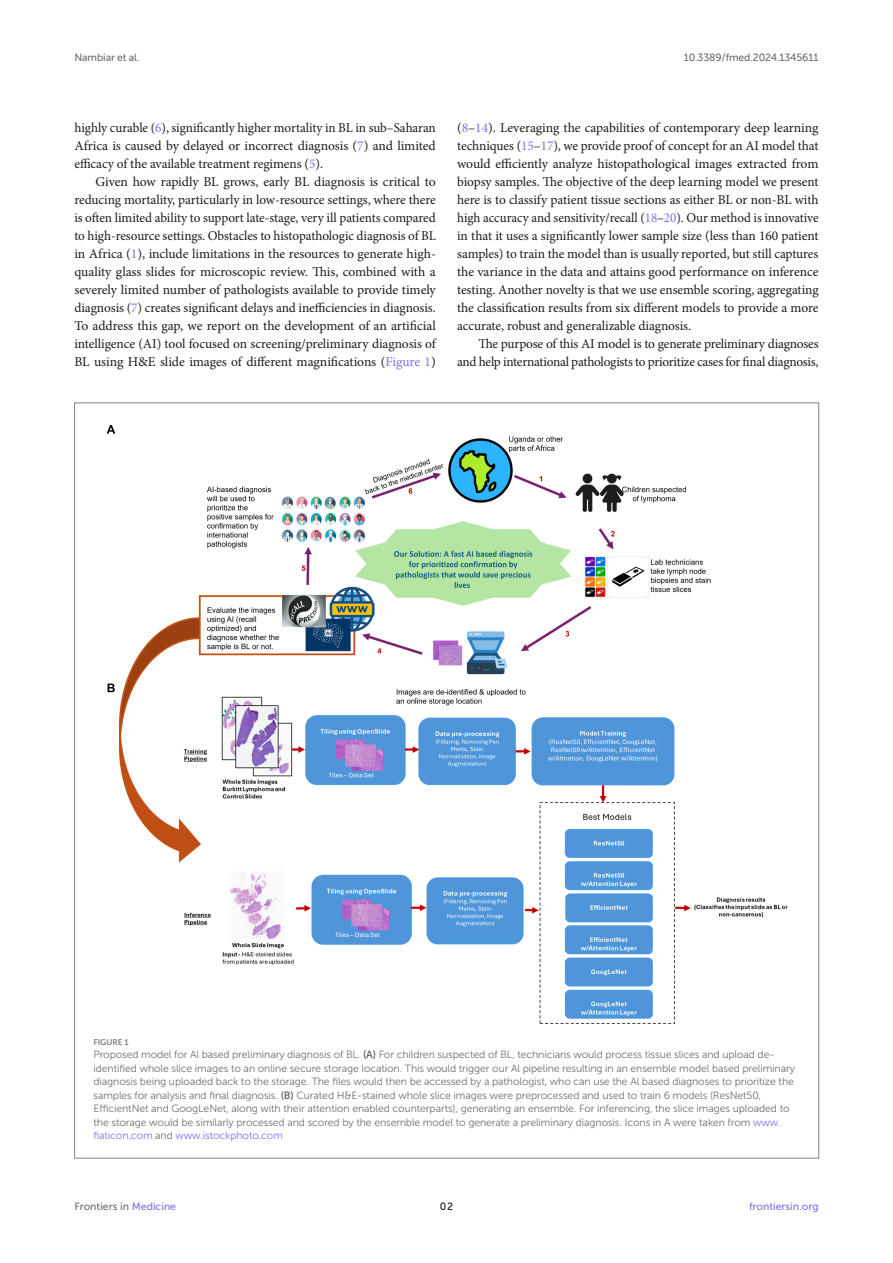
<style>
.page{position:relative;width:893px;height:1263px;background:#fff}
.page>*{position:absolute;margin:0;border:0;box-sizing:border-box;transform-origin:0 0}
.TEXT{font:13.5px/18px "Minion Pro";letter-spacing:-.015em;color:#1b1c1b;text-align:justify}
.TEXT_FLUSH{font:13.5px/18px "Minion Pro";letter-spacing:-.005em;color:#1b1c1b;text-align:justify}
.FIG_LEG{font:10.5px/13.5px "Museo Sans 300";letter-spacing:-.01em;color:#706f70}
.t1{font:10.5px "Museo Sans 500";letter-spacing:-.015em;color:#706f70}
.t2{font:10.5px "Museo Sans 500";color:#856df0}
.t3{font:10.5px "Museo Sans 500";color:#1b1c1b}
.FIG_HD{font:8.25px "Museo Sans 700";letter-spacing:-.01em;color:#7e7f7f}
.s1{color:#856df0}
.s2{font-family:"Museo Sans 700"}
</style>
<div class="page">
<img style="left:106px;top:425px;width:682px;height:599px">
<p class="t1" style="left:74px;top:51px;width:67px">Nambiar et al.</p>
<p class="t1" style="left:684px;top:51px;width:136px">10.3389/fmed.2024.1345611</p>
<p class="TEXT_FLUSH" style="left:74px;top:119px;width:363px">highly curable (<span class="s1">6</span>), significantly higher mortality in BL in sub–Saharan Africa is caused by delayed or incorrect diagnosis (<span class="s1">7</span>) and limited efficacy of the available treatment regimens (<span class="s1">5</span>).</p>
<p class="TEXT" style="left:74px;top:173px;width:363px;text-indent:21px">Given how rapidly BL grows, early BL diagnosis is critical to reducing mortality, particularly in low-resource settings, where there is often limited ability to support late-stage, very ill patients compared to high-resource settings. Obstacles to histopathologic diagnosis of BL in Africa (<span class="s1">1</span>), include limitations in the resources to generate high&shy;quality glass slides for microscopic review. This, combined with a severely limited number of pathologists available to provide timely diagnosis (<span class="s1">7</span>) creates significant delays and inefficiencies in diagnosis.<br>To address this gap, we report on the development of an artificial intelligence (AI) tool focused on screening/preliminary diagnosis of BL using H&amp;E slide images of different magnifications (<span class="s1">Figure 1</span>)</p>
<p class="TEXT" style="left:457px;top:119px;width:363px">(<span class="s1">8</span>–<span class="s1">14</span>). Leveraging the capabilities of contemporary deep learning techniques (<span class="s1">15</span>–<span class="s1">17</span>), we provide proof of concept for an AI model that would efficiently analyze histopathological images extracted from biopsy samples. The objective of the deep learning model we present here is to classify patient tissue sections as either BL or non-BL with high accuracy and sensitivity/recall (<span class="s1">18</span>–<span class="s1">20</span>). Our method is innovative in that it uses a significantly lower sample size (less than 160 patient samples) to train the model than is usually reported, but still captures the variance in the data and attains good performance on inference testing. Another novelty is that we use ensemble scoring, aggregating the classification results from six different models to provide a more accurate, robust and generalizable diagnosis.</p>
<p class="TEXT" style="left:457px;top:335px;width:363px;text-align:right">The purpose of this AI model is to generate preliminary diagnoses and help international pathologists to prioritize cases for final diagnosis,</p>
<p class="FIG_HD" style="left:94px;top:1037px;width:37px">FIGURE 1</p>
<p class="FIG_LEG" style="left:94px;top:1048px;width:703px">Proposed model for Al based preliminary diagnosis of BL. <span class="s2">(A)</span> For children suspected of BL, technicians would process tissue slices and upload de&shy;identified whole slice images to an online secure storage location. This would trigger our Al pipeline resulting in an ensemble model based preliminary diagnosis being uploaded back to the storage. The files would then be accessed by a pathologist, who can use the Al based diagnoses to prioritize the samples for analysis and final diagnosis. <span class="s2">(B)</span> Curated H&amp;E-stained whole slice images were preprocessed and used to train 6 models (ResNet50, EfficientNet and GoogLeNet, along with their attention enabled counterparts), generating an ensemble. For inferencing, the slice images uploaded to the storage would be similarly processed and scored by the ensemble model to generate a preliminary diagnosis. Icons in A were taken from <span class="s1">www. fiaticon.com</span> and <span class="s1">www.istockphoto.com</span></p>
<p class="t1" style="left:74px;top:1200px;width:103px">Frontiers in <span class="s1">Medicine</span></p>
<p class="t3" style="left:440px;top:1200px;width:15px">02</p>
<p class="t2" style="left:749px;top:1200px;width:71px">frontiersin.org</p>
</div>
